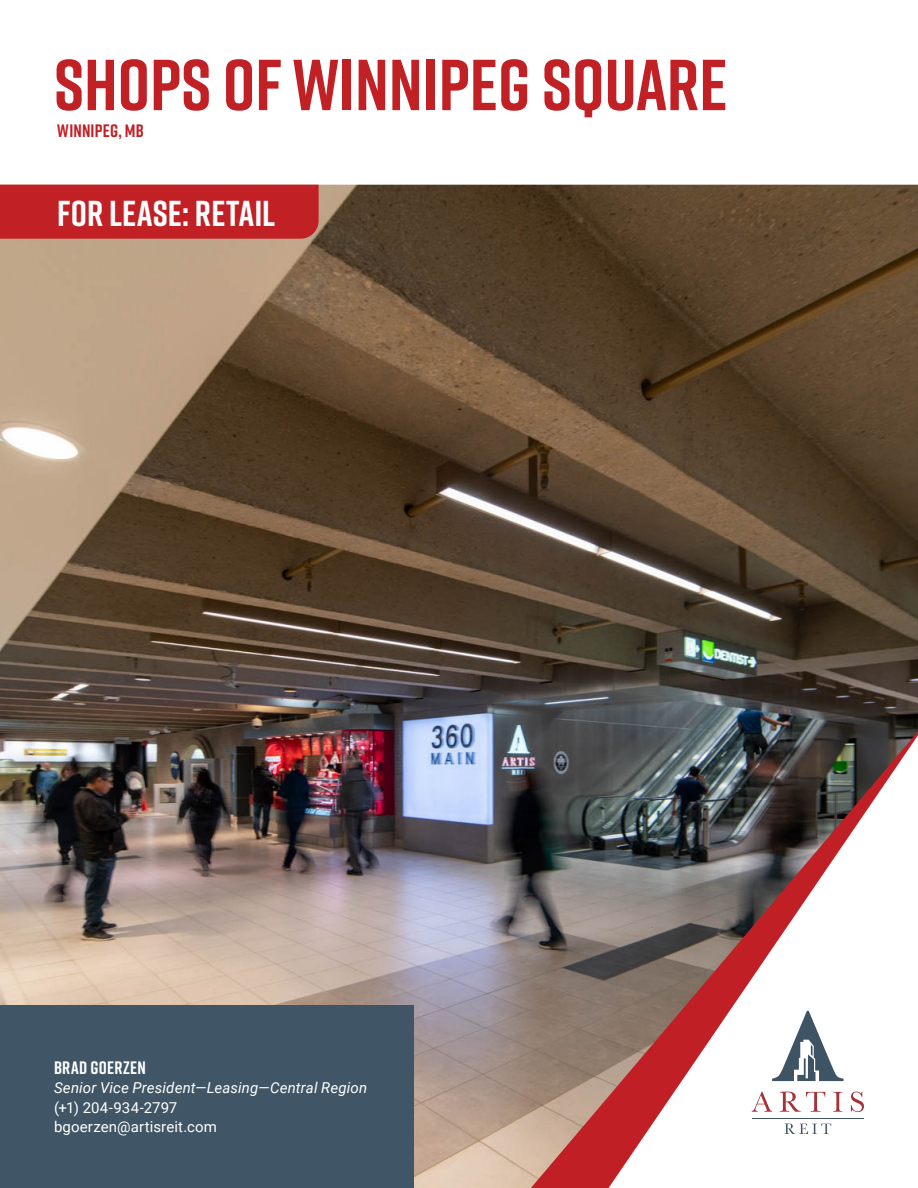
<style>
.page{position:relative;width:918px;height:1188px;background:#fff}
.page>*{position:absolute;margin:0;border:0;box-sizing:border-box;transform-origin:0 0}
.t1{font:700 72px "Rift";color:#c12025}
.t2{font:700 36px "Rift";letter-spacing:.01em;color:#fff}
.t3{font:700 18px "Rift";letter-spacing:.01em;color:#c12025}
.t4{font:700 18px "Rift";letter-spacing:.015em;color:#fff}
.t5{font:italic 15px "Roboto";letter-spacing:.01em;color:#fff}
.t6{font:15px "Roboto";letter-spacing:.01em;color:#fff}
</style>
<div class="page">
<img style="left:0;top:185px;width:918px;height:1003px">
<svg style="left:531px;top:731px;width:387px;height:457px"></svg>
<svg style="left:772px;top:1011px;width:72px;height:70px"></svg>
<svg style="left:752px;top:1092px;width:20px;height:20px"></svg>
<svg style="left:780px;top:1092px;width:45px;height:20px"></svg>
<svg style="left:833px;top:1092px;width:9px;height:20px"></svg>
<svg style="left:851px;top:1092px;width:13px;height:20px"></svg>
<svg style="left:784px;top:1124px;width:47px;height:10px"></svg>
<hr style="left:752px;top:1118px;width:112px;height:1px;background:#3e5364">
<div style="left:0;top:1005px;width:414px;height:183px;background:#405565"></div>
<div style="left:0;top:185px;width:319px;height:54px;background:#c12025"></div>
<p class="t1" style="left:54px;top:33px;width:675px">SHOPS OF WINNIPEG SQUARE</p>
<p class="t3" style="left:57px;top:118px;width:88px">WINNIPEG, MB</p>
<p class="t2" style="left:57px;top:187px;width:219px">FOR LEASE: RETAIL</p>
<p class="t4" style="left:54px;top:1055px;width:93px">BRAD GOERZEN</p>
<p class="t5" style="left:54px;top:1077px;width:315px">Senior Vice President—Leasing—Central Region</p>
<p class="t6" style="left:54px;top:1097px;width:125px">(+1) 204-934-2797</p>
<p class="t6" style="left:54px;top:1116px;width:164px">bgoerzen@artisreit.com</p>
</div>
